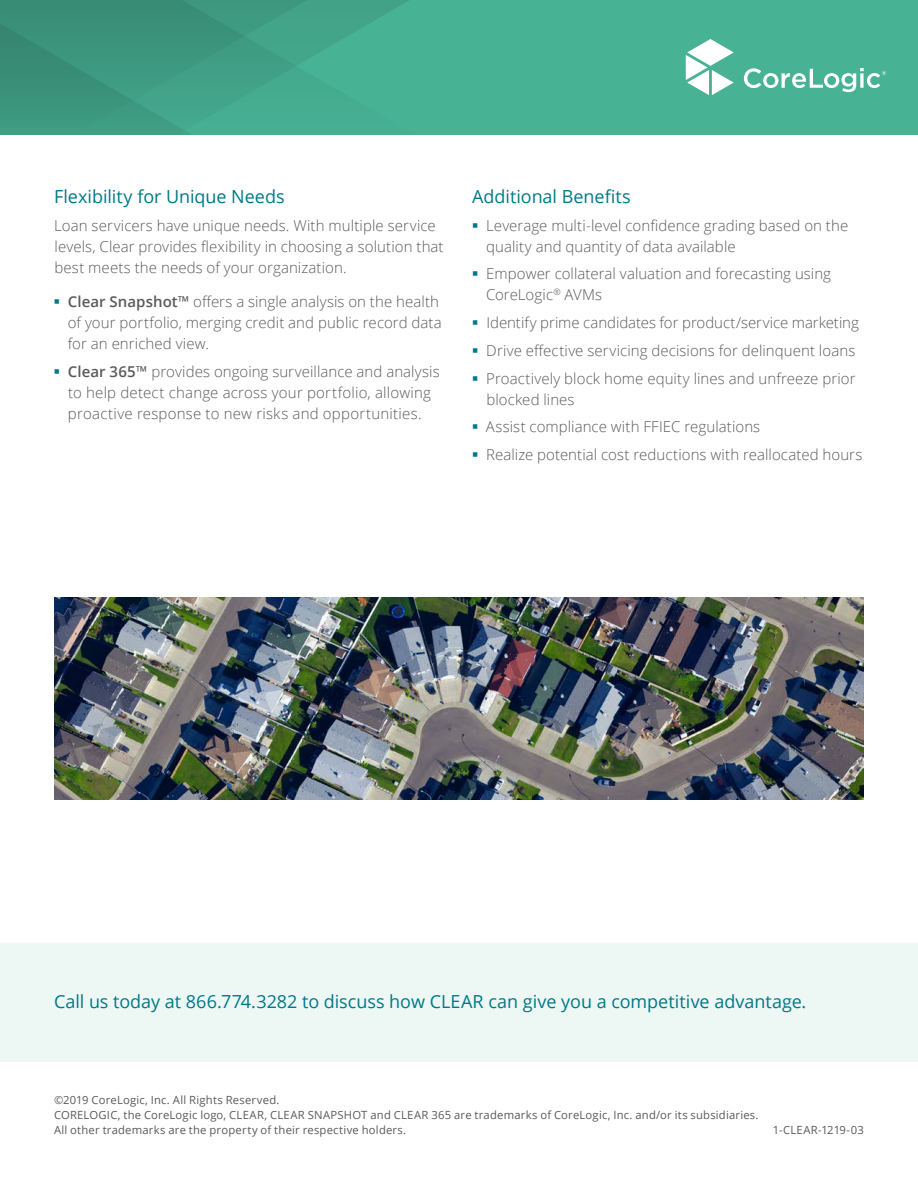
<style>
.page{position:relative;width:918px;height:1188px;background:#fff}
.page>*{position:absolute;margin:0;border:0;box-sizing:border-box;transform-origin:0 0}
.t1{font:18px "Open Sans";letter-spacing:-.005em;color:#007987}
.t2{font:300 15px/21px "Open Sans";letter-spacing:.005em;color:#5a5a5a}
.t3{font:11.25px/15px "Open Sans";letter-spacing:.02em;color:#5a5a5a}
.s1{font-weight:600}
.s2{font-weight:400}
</style>
<div class="page">
<div style="left:0;top:0;width:918px;height:135px;background:#48b295"></div>
<svg style="left:0;top:0;width:409px;height:135px"></svg>
<svg style="left:686px;top:39px;width:48px;height:56px"></svg>
<svg style="left:744px;top:68px;width:142px;height:24px"></svg>
<div style="left:0;top:943px;width:918px;height:119px;background:#edf7f4"></div>
<img style="left:54px;top:597px;width:810px;height:203px">
<p class="t1" style="left:54px;top:184px;width:232px">Flexibility for Unique Needs</p>
<p class="t2" style="left:54px;top:214px;width:391px">Loan servicers have unique needs. With multiple service levels, Clear provides flexibility in choosing a solution that best meets the needs of your organization.</p>
<p class="t2" style="left:68px;top:291px;width:376px"><span class="s1">Clear Snapshot</span><span class="s2">™</span> offers a single analysis on the health of your portfolio, merging credit and public record data for an enriched view.</p>
<p class="t2" style="left:68px;top:360px;width:373px"><span class="s1">Clear 365</span><span class="s2">™</span> provides ongoing surveillance and analysis to help detect change across your portfolio, allowing proactive response to new risks and opportunities.</p>
<p class="t1" style="left:472px;top:184px;width:160px">Additional Benefits</p>
<p class="t2" style="left:486px;top:214px;width:364px">Leverage multi-level confidence grading based on the quality and quantity of data available</p>
<p class="t2" style="left:486px;top:263px;width:347px">Empower collateral valuation and forecasting using<br>CoreLogic<sup>®</sup> AVMs</p>
<p class="t2" style="left:486px;top:308px;width:374px;line-height:27.8px">Identify prime candidates for product/service marketing<br>Drive effective servicing decisions for delinquent loans<br>Proactively block home equity lines and unfreeze prior</p>
<p class="t2" style="left:486px;top:385px;width:378px;line-height:27.8px">blocked lines<br>Assist compliance with FFIEC regulations<br>Realize potential cost reductions with reallocated hours</p>
<p class="t1" style="left:54px;top:989px;width:754px">Call us today at 866.774.3282 to discuss how CLEAR can give you a competitive advantage.</p>
<p class="t3" style="left:54px;top:1092px;width:706px">©2019 CoreLogic, Inc. All Rights Reserved.<br>CORELOGIC, the CoreLogic logo, CLEAR, CLEAR SNAPSHOT and CLEAR 365 are trademarks of CoreLogic, Inc. and/or its subsidiaries.<br>All other trademarks are the property of their respective holders.</p>
<p class="t3" style="left:773px;top:1122px;width:93px">1-CLEAR-1219-03</p>
</div>
